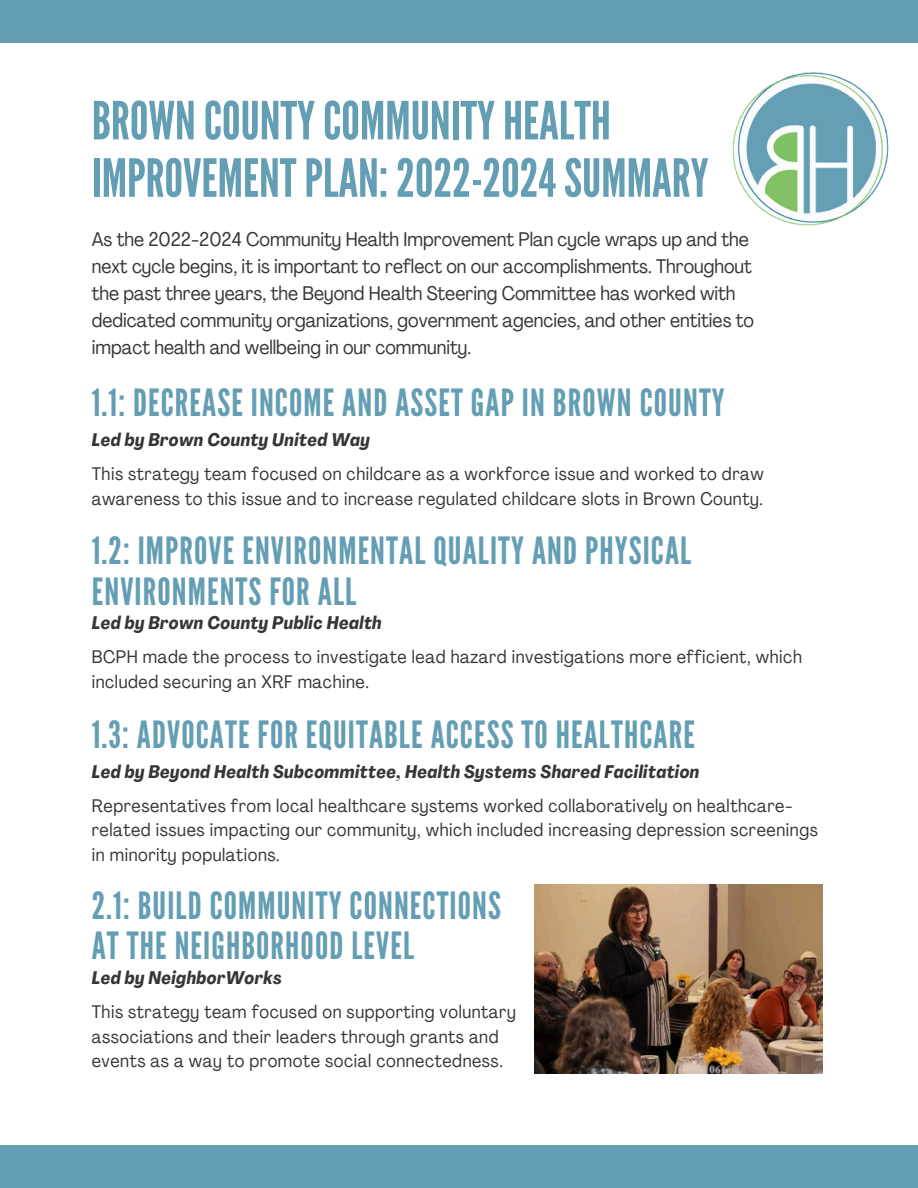
<style>
.page{position:relative;width:918px;height:1188px;background:#fff}
.page>*{position:absolute;margin:0;border:0;box-sizing:border-box;transform-origin:0 0}
.t1{font:52.5px/57.3px "League Gothic";color:#639eb4}
.t2{font:37.5px/40.5px "League Gothic";letter-spacing:.03em;color:#639eb4}
.t3{font:condensed 19.5px/27px "Agrandir";color:#373535}
.t4{font:condensed 18px/24.8px "Agrandir";letter-spacing:.03em;color:#373535}
.t5{font:italic 700 condensed 18px "Agrandir";letter-spacing:.03em;color:#373535}
</style>
<div class="page">
<div style="left:0;top:0;width:918px;height:43px;background:#639eb4"></div>
<div style="left:0;top:1145px;width:918px;height:43px;background:#639eb4"></div>
<img style="left:534px;top:884px;width:288px;height:189px">
<img style="left:732px;top:73px;width:157px;height:153px">
<p class="t1" style="left:92px;top:93px;width:618px">BROWNCOUNTYCOMMUNITYHEALTH<br>IMPROVEMENTPLAN:2022-2024SUMMARY</p>
<h2 class="t3" style="left:92px;top:228px;width:664px">As the 2022-2024 Community Health Improvement Plan cycle wraps up and the next cycle begins, it is important to reflect on our accomplishments. Throughout the past three years, the Beyond Health Steering Committee has worked with dedicated community organizations, government agencies, and other entities to impact health and wellbeing in our community.</h2>
<p class="t2" style="left:92px;top:383px;width:635px">1.1: DECREASE INCOME AND ASSET GAP IN BROWN COUNTY</p>
<p class="t5" style="left:92px;top:433px;width:279px">Led by Brown County United Way</p>
<h2 class="t4" style="left:92px;top:463px;width:674px">This strategy team focused on childcare as a workforce issue and worked to draw awareness to this issue and to increase regulated childcare slots in Brown County.</h2>
<p class="t2" style="left:92px;top:531px;width:601px">1.2: IMPROVE ENVIRONMENTAL QUALITY AND PHYSICAL<br>ENVIRONMENTS FOR ALL</p>
<p class="t5" style="left:92px;top:616px;width:291px">Led by Brown County Public Health</p>
<p class="t4" style="left:92px;top:646px;width:712px">BCPH made the process to investigate lead hazard investigations more efficient, which included securing an XRF machine.</p>
<p class="t2" style="left:92px;top:715px;width:605px">1.3: ADVOCATE FOR EQUITABLE ACCESS TO HEALTHCARE</p>
<p class="t5" style="left:92px;top:764px;width:609px">Led by Beyond Health Subcommittee, Health Systems Shared Facilitation</p>
<h2 class="t4" style="left:92px;top:795px;width:728px">Representatives from local healthcare systems worked collaboratively on healthcare&shy;related issues impacting our community, which included increasing depression screenings in minority populations.</h2>
<p class="t2" style="left:92px;top:886px;width:411px">2.1: BUILD COMMUNITY CONNECTIONS<br>AT THE NEIGHBORHOOD LEVEL</p>
<p class="t5" style="left:92px;top:971px;width:192px">Led by NeighborWorks</p>
<h1 class="t4" style="left:92px;top:1001px;width:426px">This strategy team focused on supporting voluntary associations and their leaders through grants and events as a way to promote social connectedness.</h1>
</div>
